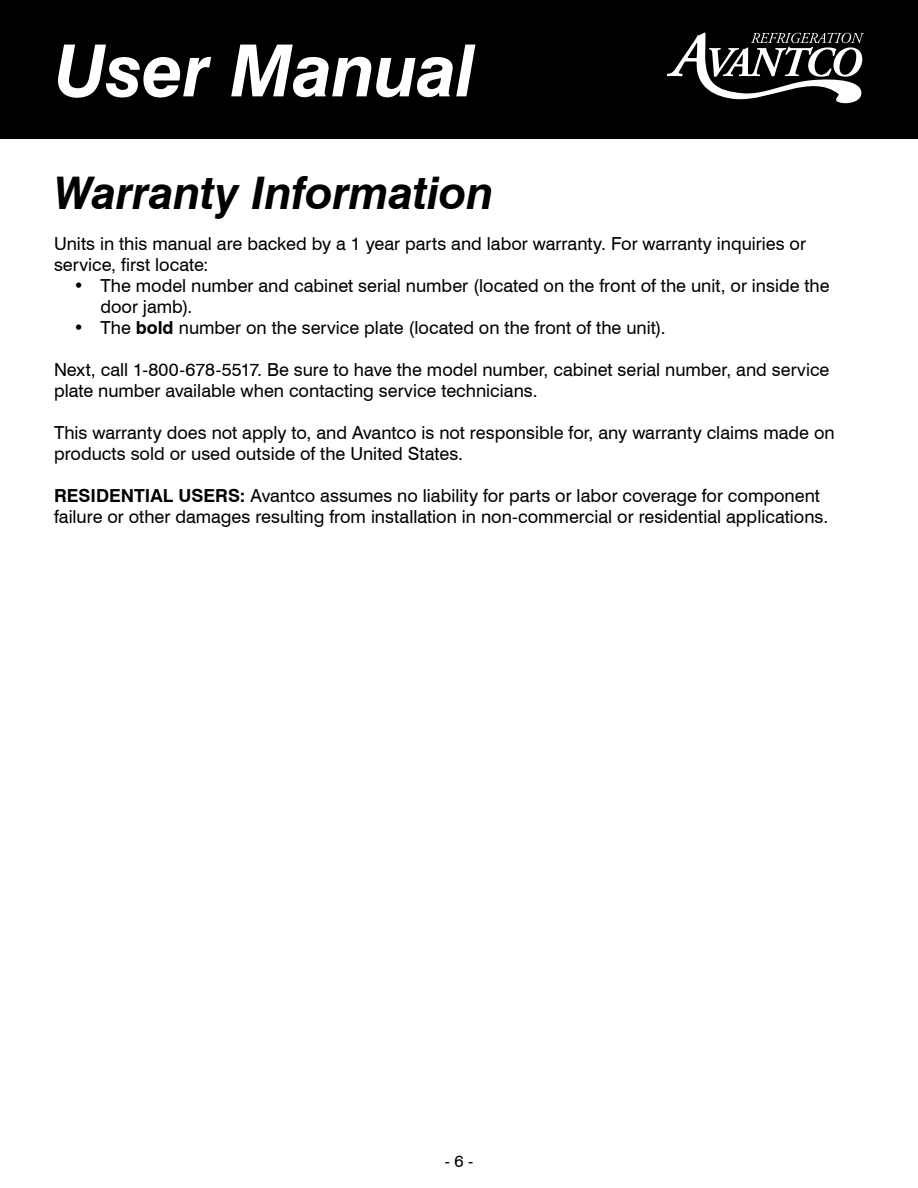
<style>
.page{position:relative;width:918px;height:1188px;background:#fff}
.page>*{position:absolute;margin:0;border:0;box-sizing:border-box;transform-origin:0 0}
.t1{font:italic 700 72px "Swiss 721 BT";letter-spacing:-.01em;color:#fff}
.t2{font:italic 700 45px "Swiss 721 BT";letter-spacing:-.005em;color:#000}
.t3{font:18px/21px "Swiss 721 BT";color:#000}
.t4{font:16.5px "Swiss 721 BT";color:#000}
.s1{font-weight:700}
</style>
<div class="page">
<div style="left:0;top:0;width:918px;height:138px;background:#000"></div>
<svg style="left:667px;top:33px;width:197px;height:71px"></svg>
<h1 class="t1" style="left:54px;top:27px;width:423px">User Manual</h1>
<h2 class="t2" style="left:54px;top:166px;width:441px">Warranty Information</h2>
<p class="t3" style="left:54px;top:233px;width:754px">Units in this manual are backed by a 1 year parts and labor warranty. For warranty inquiries or service, first locate:</p>
<p class="t3" style="left:100px;top:275px;width:731px;text-indent:-27px">• The model number and cabinet serial number (located on the front of the unit, or inside the door jamb).</p>
<p class="t3" style="left:73px;top:317px;width:594px">• The <span class="s1">bold</span> number on the service plate (located on the front of the unit).</p>
<p class="t3" style="left:54px;top:359px;width:777px">Next, call 1-800-678-5517. Be sure to have the model number, cabinet serial number, and service plate number available when contacting service technicians.</p>
<p class="t3" style="left:54px;top:422px;width:782px">This warranty does not apply to, and Avantco is not responsible for, any warranty claims made on products sold or used outside of the United States.</p>
<p class="t3" style="left:54px;top:485px;width:776px"><span class="s1">RESIDENTIAL USERS:</span> Avantco assumes no liability for parts or labor coverage for component failure or other damages resulting from installation in non-commercial or residential applications.</p>
<p class="t4" style="left:445px;top:1151px;width:30px">- 6 -</p>
</div>
